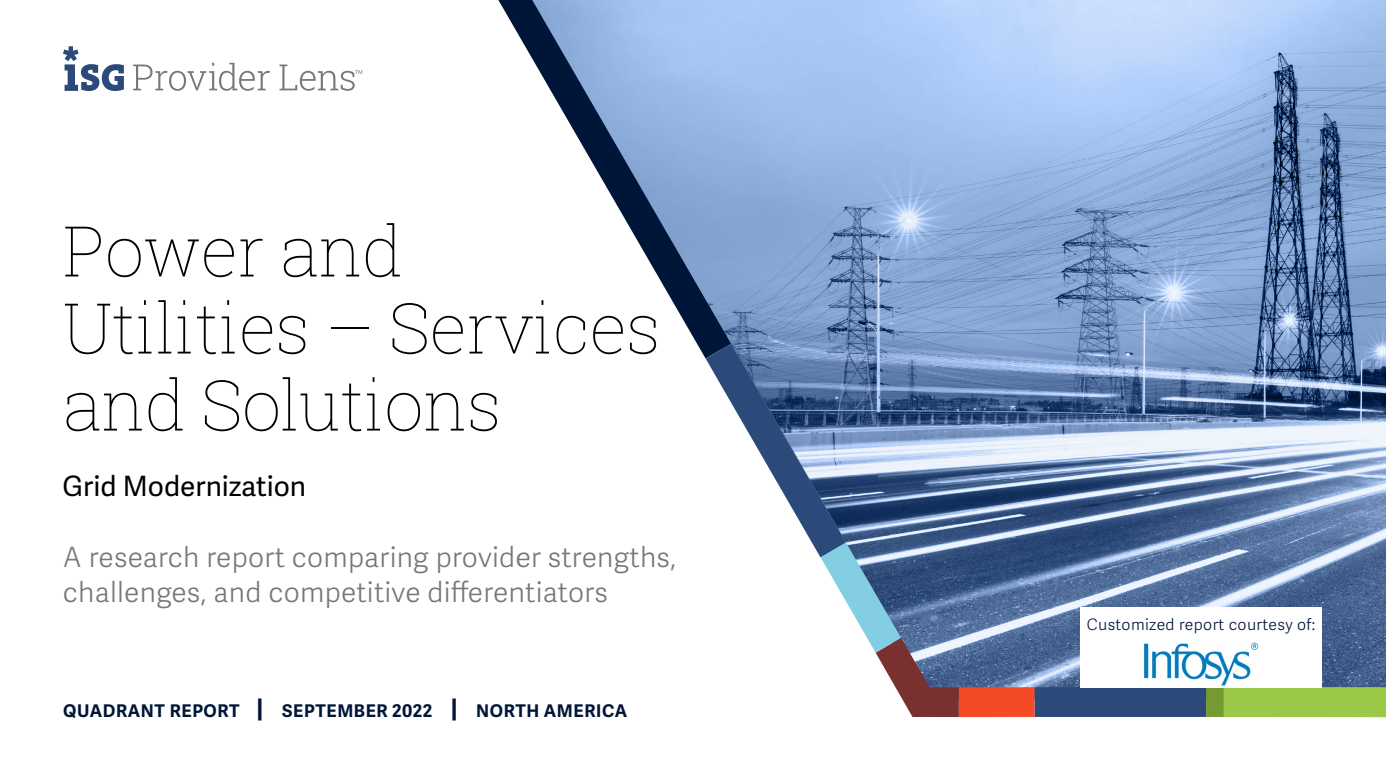
<style>
.page{position:relative;width:1386px;height:780px;background:#fff}
.page>*{position:absolute;margin:0;border:0;box-sizing:border-box;transform-origin:0 0}
.t1{font:100 70px/77px "Roboto Slab";letter-spacing:-.01em;color:#000}
.t2{font:300 28px/35px "Adelle Sans";letter-spacing:.01em;color:#75787b}
.t3{font:28px "Adelle Sans";color:#000101}
.t4{font:700 17.5px "Adelle Sans";letter-spacing:.035em;color:#001638}
.t5{font:300 15.75px "Adelle Sans";letter-spacing:.025em;color:#001638}
.s1{color:#fff}
.s2{font-size:24.5px}
</style>
<div class="page">
<svg style="left:133px;top:63px;width:137px;height:28px"></svg>
<svg style="left:279px;top:65px;width:83px;height:26px"></svg>
<svg style="left:63px;top:46px;width:61px;height:45px"></svg>
<svg style="left:846px;top:0;width:540px;height:687px;background:#829ec7"></svg>
<svg style="left:1206px;top:688px;width:18px;height:29px"></svg>
<div style="left:1224px;top:687px;width:162px;height:30px;background:#9bc947"></div>
<div style="left:1034px;top:687px;width:172px;height:30px;background:#2b4a79"></div>
<div style="left:959px;top:687px;width:76px;height:30px;background:#f54a26"></div>
<svg style="left:876px;top:638px;width:83px;height:79px"></svg>
<svg style="left:498px;top:0;width:348px;height:359px"></svg>
<svg style="left:820px;top:344px;width:81px;height:308px;background:#7c9aba"></svg>
<svg style="left:706px;top:344px;width:140px;height:213px"></svg>
<div style="left:1080px;top:607px;width:242px;height:81px;background:#fff"></div>
<img style="left:1143px;top:642px;width:116px;height:44px">
<h1 class="t1" style="left:63px;top:211px;width:600px">Power and<br>Utilities – Services and Solutions</h1>
<p class="t3" style="left:63px;top:470px;width:245px">Grid Modernization</p>
<p class="t2" style="left:63px;top:541px;width:615px">A research report comparing provider strengths, challenges, and competitive differentiators</p>
<p class="t4" style="left:63px;top:700px;width:566px">QUADRANT REPORT<span class="s1">—</span><span class="s2">|</span><span class="s1">—</span>SEPTEMBER 2022<span class="s1">—</span><span class="s2">|</span><span class="s1">—</span>NORTH AMERICA</p>
<p class="t5" style="left:1087px;top:615px;width:230px">Customized report courtesy of:</p>
</div>
